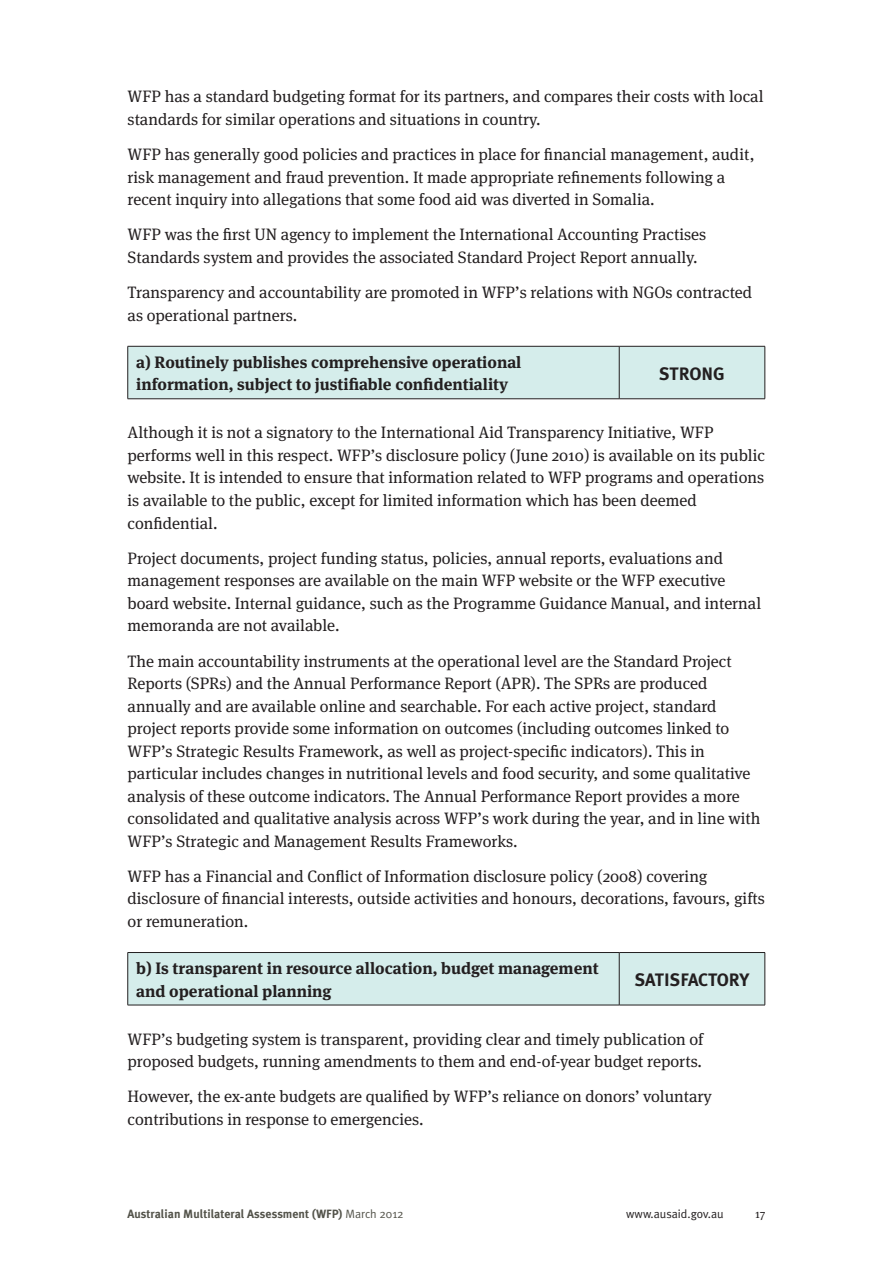
<style>
.page{position:relative;width:893px;height:1263px;background:#fff}
.page>*{position:absolute;margin:0;border:0;box-sizing:border-box;transform-origin:0 0}
._08bbbb_RIGHT_COLUMN{font:700 18px "Meta Plus";color:#231f20}
._04__BODY_TEXT{font:16.5px/22.5px "Meta Serif OT";color:#231f20}
._04__BODY_TEXT-2{font:700 16.5px/22.5px "Meta Serif OT";color:#231f20}
.t1{font:700 12px "Meta Plus";color:#53534a}
.t2{font:12px "Meta Plus Normal";color:#231f20}
.t3{font:12px "Meta Serif OT";color:#231f20}
.s1{font-family:"Meta Plus Normal";font-weight:400}
</style>
<div class="page">
<div style="left:128px;top:347px;width:637px;height:51px;background:#d5edeb"></div>
<hr style="left:128px;top:346px;width:491px;height:1px;background:#231f20">
<hr style="left:619px;top:346px;width:146px;height:1px;background:#231f20">
<hr style="left:619px;top:346px;width:1px;height:53px;background:#231f20">
<hr style="left:128px;top:398px;width:491px;height:1px;background:#231f20">
<hr style="left:619px;top:398px;width:146px;height:1px;background:#231f20">
<hr style="left:127px;top:346px;width:1px;height:53px;background:#231f20">
<hr style="left:765px;top:346px;width:1px;height:53px;background:#231f20">
<div style="left:128px;top:953px;width:637px;height:52px;background:#d5edeb"></div>
<hr style="left:128px;top:952px;width:491px;height:1px;background:#231f20">
<hr style="left:619px;top:952px;width:146px;height:1px;background:#231f20">
<hr style="left:619px;top:953px;width:1px;height:52px;background:#231f20">
<hr style="left:128px;top:1005px;width:491px;height:1px;background:#231f20">
<hr style="left:619px;top:1005px;width:146px;height:1px;background:#231f20">
<hr style="left:127px;top:953px;width:1px;height:52px;background:#231f20">
<hr style="left:765px;top:953px;width:1px;height:52px;background:#231f20">
<p class="_04__BODY_TEXT" style="left:128px;top:86px;width:637px">WFP has a standard budgeting format for its partners, and compares their costs with local standards for similar operations and situations in country.</p>
<p class="_04__BODY_TEXT" style="left:128px;top:143px;width:628px">WFP has generally good policies and practices in place for financial management, audit, risk management and fraud prevention. It made appropriate refinements following a recent inquiry into allegations that some food aid was diverted in Somalia.</p>
<p class="_04__BODY_TEXT" style="left:128px;top:224px;width:580px">WFP was the first UN agency to implement the International Accounting Practises<br>Standards system and provides the associated Standard Project Report annually.</p>
<p class="_04__BODY_TEXT" style="left:128px;top:281px;width:626px">Transparency and accountability are promoted in WFP’s relations with NGOs contracted as operational partners.</p>
<p class="_04__BODY_TEXT-2" style="left:136px;top:351px;width:387px">a) Routinely publishes comprehensive operational information, subject to justifiable confidentiality</p>
<p class="_08bbbb_RIGHT_COLUMN" style="left:659px;top:363px;width:67px">STRONG</p>
<p class="_04__BODY_TEXT" style="left:128px;top:422px;width:639px">Although it is not a signatory to the International Aid Transparency Initiative, WFP performs well in this respect. WFP’s disclosure policy (June 2010) is available on its public website. It is intended to ensure that information related to WFP programs and operations is available to the public, except for limited information which has been deemed confidential.</p>
<p class="_04__BODY_TEXT" style="left:128px;top:547px;width:635px">Project documents, project funding status, policies, annual reports, evaluations and management responses are available on the main WFP website or the WFP executive board website. Internal guidance, such as the Programme Guidance Manual, and internal memoranda are not available.</p>
<p class="_04__BODY_TEXT" style="left:128px;top:650px;width:634px">The main accountability instruments at the operational level are the Standard Project Reports (SPRs) and the Annual Performance Report (APR). The SPRs are produced annually and are available online and searchable. For each active project, standard project reports provide some information on outcomes (including outcomes linked to WFP’s Strategic Results Framework, as well as project-specific indicators). This in particular includes changes in nutritional levels and food security, and some qualitative analysis of these outcome indicators. The Annual Performance Report provides a more consolidated and qualitative analysis across WFP’s work during the year, and in line with WFP’s Strategic and Management Results Frameworks.</p>
<p class="_04__BODY_TEXT" style="left:128px;top:865px;width:639px">WFP has a Financial and Conflict of Information disclosure policy (2008) covering disclosure of financial interests, outside activities and honours, decorations, favours, gifts or remuneration.</p>
<p class="_04__BODY_TEXT-2" style="left:136px;top:957px;width:464px">b) Is transparent in resource allocation, budget management and operational planning</p>
<p class="_08bbbb_RIGHT_COLUMN" style="left:635px;top:969px;width:116px">SATISFACTORY</p>
<p class="_04__BODY_TEXT" style="left:128px;top:1028px;width:577px">WFP’s budgeting system is transparent, providing clear and timely publication of proposed budgets, running amendments to them and end-of-year budget reports.</p>
<p class="_04__BODY_TEXT" style="left:128px;top:1086px;width:586px">However, the ex-ante budgets are qualified by WFP’s reliance on donors’ voluntary contributions in response to emergencies.</p>
<p class="t1" style="left:128px;top:1207px;width:278px">Australian Multilateral Assessment (WFP) <span class="s1">March 2012</span></p>
<p class="t2" style="left:626px;top:1207px;width:99px">www.ausaid.gov.au</p>
<p class="t3" style="left:755px;top:1207px;width:12px">17</p>
</div>
